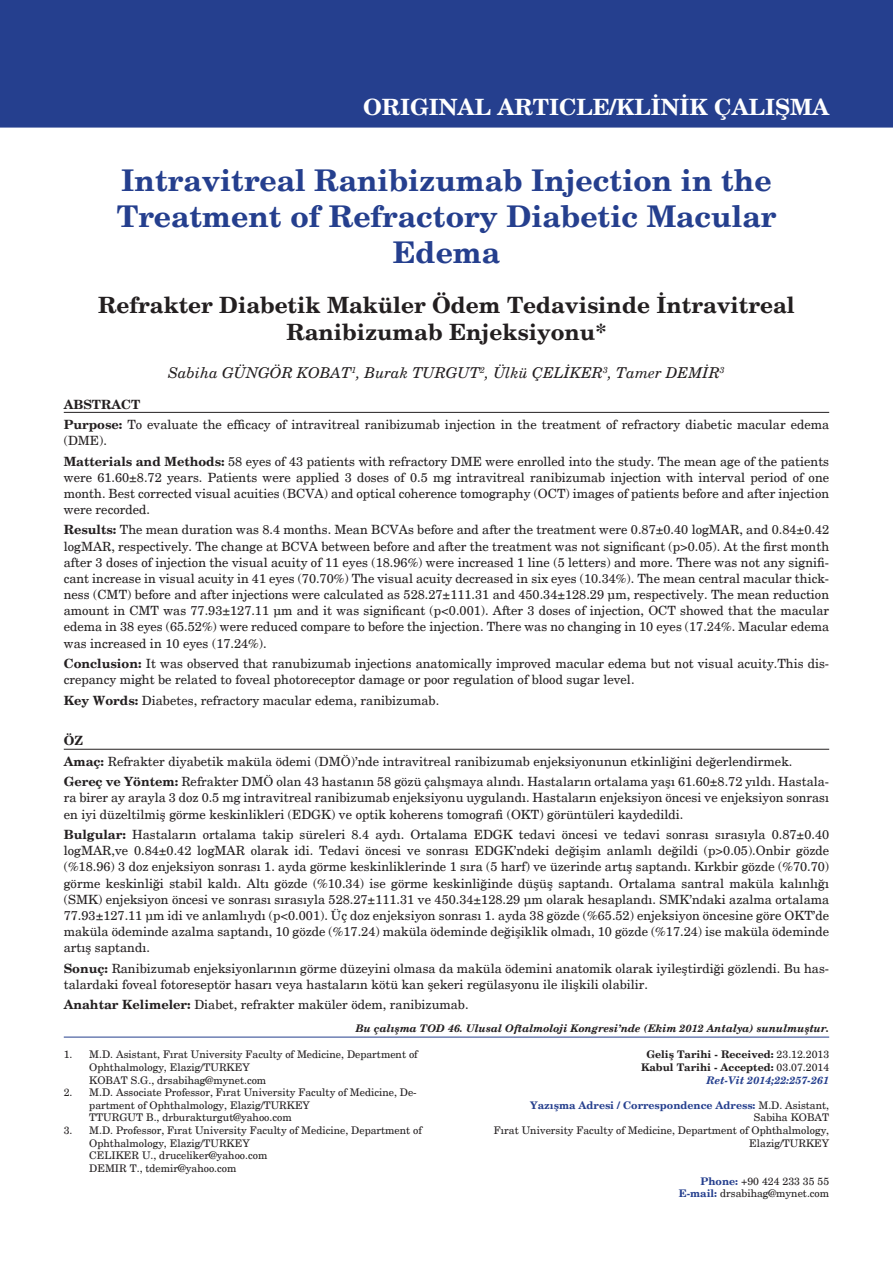
<style>
.page{position:relative;width:893px;height:1263px;background:#fff}
.page>*{position:absolute;margin:0;border:0;box-sizing:border-box;transform-origin:0 0}
.t1{font:700 30px/36px "New Century Schlbk";color:#253f8e;text-align:center}
.t2{font:700 22.5px/27px "New Century Schlbk";color:#231f20;text-align:center}
.t3{font:700 22.5px "New Century Schlbk";color:#fff}
.t4{font:italic 15px "New Century Schlbk";color:#231f20}
.t5{font:12.75px/16.2px "New Century Schlbk";color:#231f20}
.t6{font:10.5px/12.6px "New Century Schlbk";color:#231f20}
.t7{font:700 10.5px/12.6px "New Century Schlbk";color:#231f20;text-align:right}
.t8{font:italic 700 10.5px "New Century Schlbk";color:#231f20}
.s1{font-weight:700}
.s2{font-weight:400}
.s3{font-style:italic;color:#253f8e}
.s4{font-weight:700;color:#253f8e}
</style>
<div class="page">
<div style="left:0;top:0;width:893px;height:128px;background:#253f8e"></div>
<hr style="left:64px;top:412px;width:765px;height:1px;background:#231f20">
<hr style="left:64px;top:749px;width:765px;height:1px;background:#231f20">
<hr style="left:64px;top:1037px;width:765px;height:1px;background:#253f8e">
<h2 class="t3" style="left:363px;top:92px;width:468px">ORIGINAL ARTICLE/KLİNİK ÇALIŞMA</h2>
<h1 class="t1" style="left:117px;top:163px;width:661px">Intravitreal Ranibizumab Injection in the<br>Treatment of Refractory Diabetic Macular<br>Edema</h1>
<h2 class="t2" style="left:98px;top:293px;width:698px">Refrakter Diabetik Maküler Ödem Tedavisinde İntravitreal<br>Ranibizumab Enjeksiyonu*</h2>
<p class="t4" style="left:168px;top:364px;width:558px">SABIHA GÜNG ÖR KOBAT<sup>1</sup>, BURAK TURG UT<sup>2</sup>, ÜLKÜ ÇELIKER<sup>3</sup>, TAMER DEMIR<sup>3</sup></p>
<p class="t5" style="left:64px;top:394px;width:767px;line-height:20.4px"><span class="s1">ABSTRACT<br>Purpose:</span> To evaluate the efficacy of intravitreal ranibizumab injection in the treatment of refractory diabetic macular edema</p>
<p class="t5" style="left:64px;top:430px;width:767px;line-height:20.4px">(DME).<br><span class="s1">Matterials and Methods:</span> 58 eyes of 43 patients with refractory DME were enrolled into the study. The mean age of the patients</p>
<p class="t5" style="left:64px;top:469px;width:767px;text-align:justify">were 61.60±8.72 years. Patients were applied 3 doses of 0.5 mg intravitreal ranibizumab injection with interval period of one month. Best corrected visual acuities (BCVA) and optical coherence tomography (OCT) images of patients before and after injection were recorded.</p>
<p class="t5" style="left:64px;top:522px;width:767px;text-align:justify"><span class="s1">Results:</span> The mean duration was 8.4 months. Mean BCVAs before and after the treatment were 0.87±0.40 logMAR, and 0.84±0.42 logMAR, respectively. The change at BCVA between before and after the treatment was not significant (p&gt;0.05). At the first month after 3 doses of injection the visual acuity of 11 eyes (18.96%) were increased 1 line (5 letters) and more. There was not any signifi&shy;cant increase in visual acuity in 41 eyes (70.70%) The visual acuity decreased in six eyes (10.34%). The mean central macular thick&shy;ness (CMT) before and after injections were calculated as 528.27±111.31 and 450.34±128.29 µm, respectively. The mean reduction amount in CMT was 77.93±127.11 µm and it was significant (p&lt;0.001). After 3 doses of injection, OCT showed that the macular edema in 38 eyes (65.52%) were reduced compare to before the injection. There was no changing in 10 eyes (17.24%. Macular edema was increased in 10 eyes (17.24%).</p>
<p class="t5" style="left:64px;top:655px;width:767px"><span class="s1">Conclusion:</span> It was observed that ranubizumab injections anatomically improved macular edema but not visual acuity.This dis&shy;crepancy might be related to foveal photoreceptor damage or poor regulation of blood sugar level.</p>
<p class="t5" style="left:64px;top:692px;width:377px"><span class="s1">Key Words:</span> Diabetes, refractory macular edema, ranibizumab.</p>
<p class="t5" style="left:64px;top:731px;width:767px;line-height:20.4px"><span class="s1">ÖZ<br>Amaç:</span> Refrakter diyabetik maküla ödemi (DMÖ)’nde intravitreal ranibizumab enjeksiyonunun etkinliğini değerlendirmek.<br><span class="s1">Gereç ve Yöntem:</span> Refrakter DMÖ olan 43 hastanın 58 gözü çalışmaya alındı. Hastaların ortalama yaşı 61.60±8.72 yıldı. Hastala-</p>
<p class="t5" style="left:64px;top:790px;width:767px">ra birer ay arayla 3 doz 0.5 mg intravitreal ranibizumab enjeksiyonu uygulandı. Hastaların enjeksiyon öncesi ve enjeksiyon sonrası en iyi düzeltilmiş görme keskinlikleri (EDGK) ve optik koherens tomografi (OKT) görüntüleri kaydedildi.</p>
<p class="t5" style="left:64px;top:826px;width:767px;text-align:justify"><span class="s1">Bulgular:</span> Hastaların ortalama takip süreleri 8.4 aydı. Ortalama EDGK tedavi öncesi ve tedavi sonrası sırasıyla 0.87±0.40 logMAR,ve 0.84±0.42 logMAR olarak idi. Tedavi öncesi ve sonrası EDGK’ndeki değişim anlamlı değildi (p&gt;0.05).Onbir gözde (%18.96) 3 doz enjeksiyon sonrası 1. ayda görme keskinliklerinde 1 sıra (5 harf) ve üzerinde artış saptandı. Kırkbir gözde (%70.70) görme keskinliği stabil kaldı. Altı gözde (%10.34) ise görme keskinliğinde düşüş saptandı. Ortalama santral maküla kalınlığı (SMK) enjeksiyon öncesi ve sonrası sırasıyla 528.27±111.31 ve 450.34±128.29 µm olarak hesaplandı. SMK’ndaki azalma ortalama 77.93±127.11 µm idi ve anlamlıydı (p&lt;0.001). Üç doz enjeksiyon sonrası 1. ayda 38 gözde (%65.52) enjeksiyon öncesine göre OKT’de maküla ödeminde azalma saptandı, 10 gözde (%17.24) maküla ödeminde değişiklik olmadı, 10 gözde (%17.24) ise maküla ödeminde artış saptandı.</p>
<p class="t5" style="left:64px;top:960px;width:767px"><span class="s1">Sonuç:</span> Ranibizumab enjeksiyonlarının görme düzeyini olmasa da maküla ödemini anatomik olarak iyileştirdiği gözlendi. Bu has&shy;talardaki foveal fotoreseptör hasarı veya hastaların kötü kan şekeri regülasyonu ile ilişkili olabilir.</p>
<p class="t5" style="left:64px;top:997px;width:406px"><span class="s1">Anahtar Kelimeler:</span> Diabet, refrakter maküler ödem, ranibizumab.</p>
<p class="t7" style="left:641px;top:1049px;width:190px">Geliş Tarihi - Received: <span class="s2">23.12.2013<br></span>Kabul Tarihi - Accepted: <span class="s2">03.07.2014<br></span><span class="s3">Ret-Vit 2014;22:257-261</span></p>
<p class="t6" style="left:494px;top:1099px;width:337px;text-align:right"><span class="s4">Yazışma Adresi / Correspondence Adress:</span> M.D. Asistant, Sabiha KOBAT<br>Fırat University Faculty of Medicine, Department of Ophthalmology, Elazig/TURKEY</p>
<p class="t6" style="left:679px;top:1174px;width:152px;text-align:right"><span class="s4">Phone:</span> +90 424 233 35 55<br><span class="s4">E-mail:</span> drsabihag@mynet.com</p>
<p class="t8" style="left:356px;top:1022px;width:475px">Bu çalışma TOD 46. Ulusal Oftalmoloji Kongresi’nde (Ekim 2012 Antalya) sunulmuştur.</p>
<p class="t6" style="left:89px;top:1048px;width:330px;text-indent:-26px">1. M.D. Asistant, Fırat University Faculty of Medicine, Department of<br>Ophthalmology, Elazig/TURKEY<br>KOBAT S.G., drsabihag@mynet.com</p>
<p class="t6" style="left:89px;top:1086px;width:329px;text-indent:-26px">2. M.D. Associate Professor, Fırat University Faculty of Medicine, De&shy;partment of Ophthalmology, Elazig/TURKEY<br>TTURGUT B., drburakturgut@yahoo.com</p>
<p class="t6" style="left:89px;top:1124px;width:334px;text-indent:-26px">3. M.D. Professor, Fırat University Faculty of Medicine, Department of Ophthalmology, Elazig/TURKEY<br>CELIKER U., druceliker@yahoo.com<br>DEMIR T., tdemir@yahoo.com</p>
</div>
